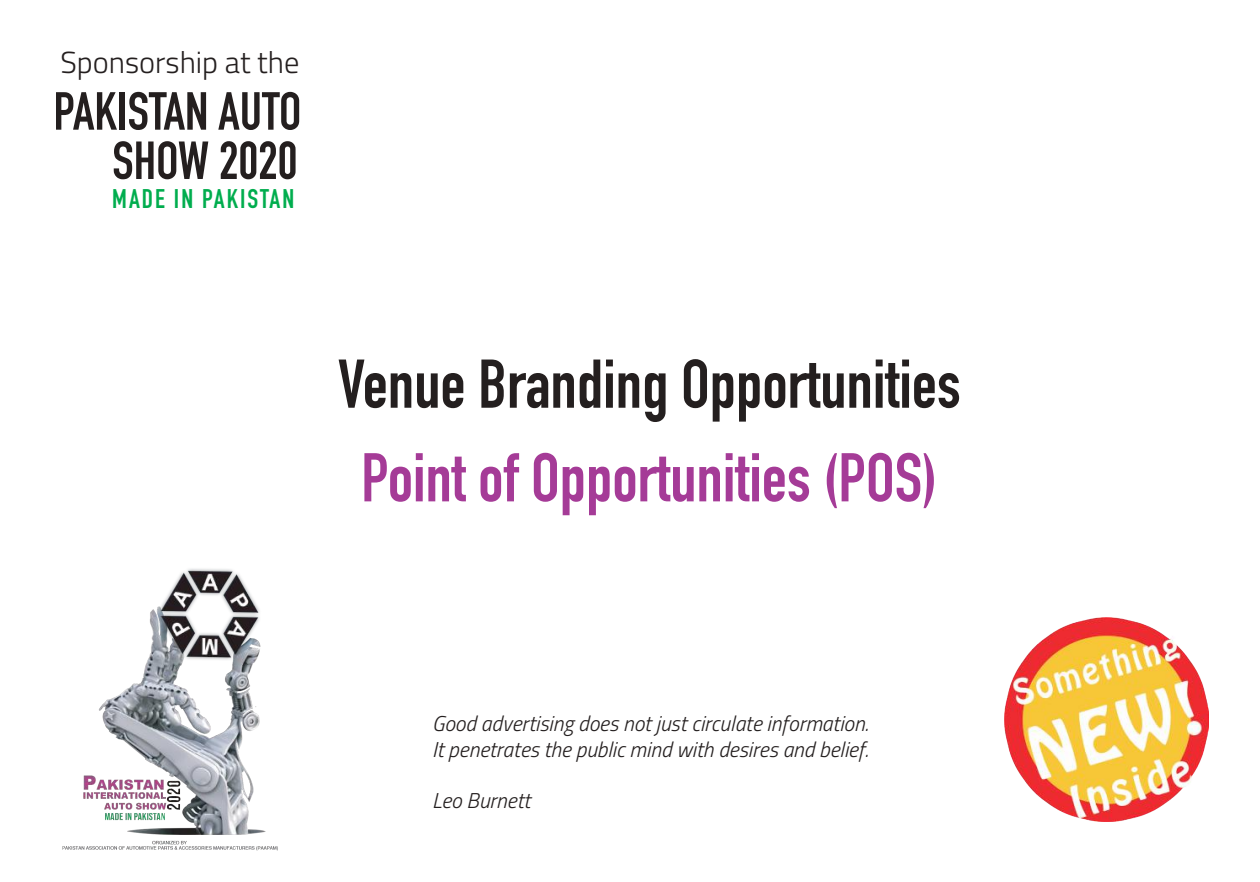
<style>
.page{position:relative;width:1260px;height:882px;background:#fff}
.page>*{position:absolute;margin:0;border:0;box-sizing:border-box;transform-origin:0 0}
.t1{font:700 67.73px "DIN Condensed";color:#241f1f}
.t2{font:700 67.73px "DIN Condensed";color:#a53b97}
.t3{font:700 52.68px/49.4px "DIN Condensed";color:#241f1f;text-align:right}
.t4{font:300 30.45px "Titillium Web";color:#241f1f}
.t5{font:700 26.6px "DIN Condensed";letter-spacing:.075em;color:#00ad4e}
.t6{font:italic 300 21.53px/25.7px "Titillium Web";color:#241f1f}
</style>
<div class="page">
<img style="left:62px;top:568px;width:216px;height:283px">
<img style="left:1004px;top:618px;width:205px;height:204px">
<h3 class="t4" style="left:60px;top:41px;width:240px">Sponsorship at the</h3>
<h2 class="t3" style="left:53px;top:86px;width:249px">PAKISTAN AUTO<br>SHOW 2020</h2>
<p class="t5" style="left:112px;top:181px;width:183px">MADE IN PAKISTAN</p>
<h1 class="t1" style="left:338px;top:338px;width:625px">Venue Branding Opportunities</h1>
<h1 class="t2" style="left:361px;top:432px;width:578px">Point of Opportunities (POS)</h1>
<p class="t6" style="left:432px;top:709px;width:438px">Good advertising does not just circulate information.<br>It penetrates the public mind with desires and belief.</p>
<p class="t6" style="left:432px;top:787px;width:100px">Leo Burnett</p>
</div>
